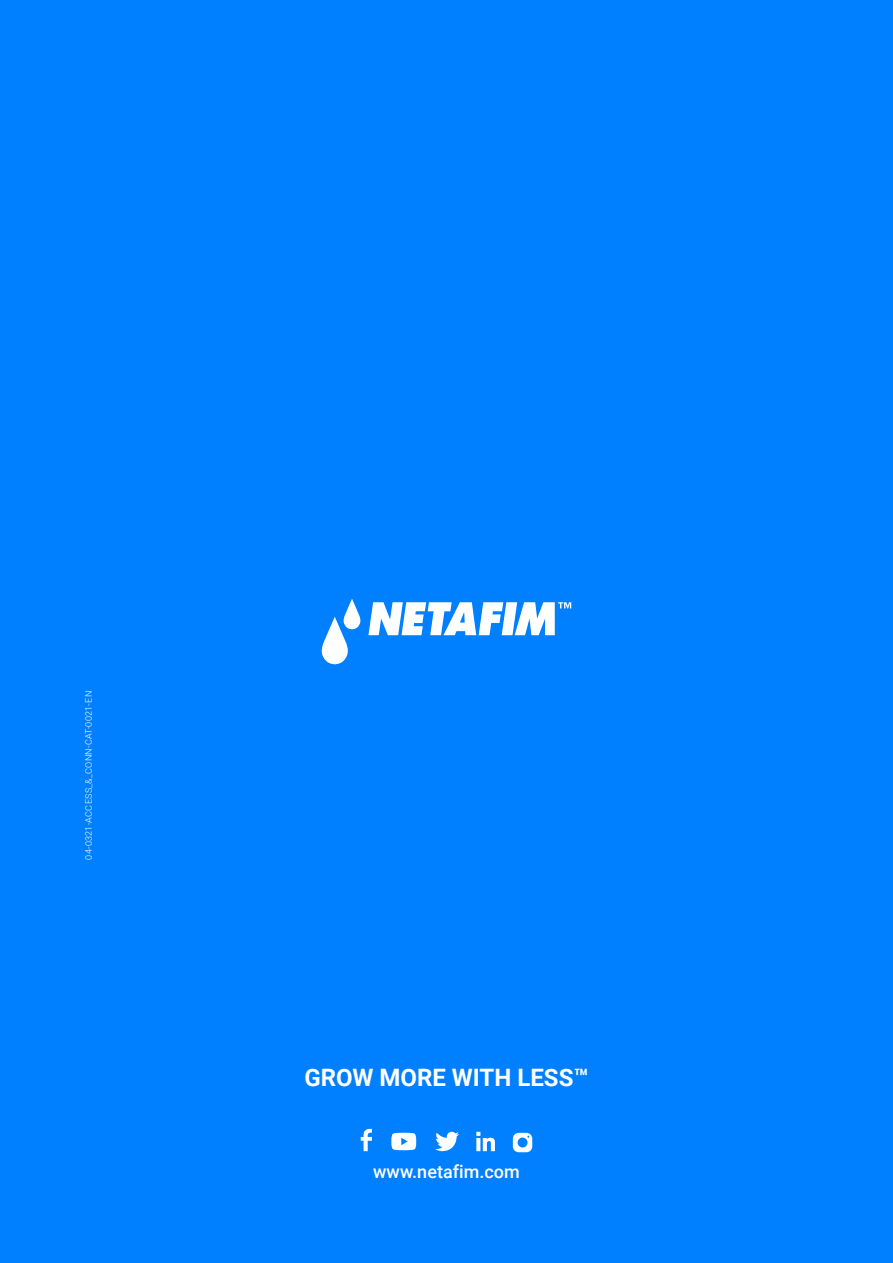
<style>
.page{position:relative;width:893px;height:1263px;background:#0080ff}
.page>*{position:absolute;margin:0;border:0;box-sizing:border-box;transform-origin:0 0}
.t1{font:700 24px "Roboto";color:#fff}
.t2{font:500 18px "Roboto";color:#fff}
.t3{font:300 9px "Roboto";letter-spacing:.035em;color:#fff}
</style>
<div class="page">
<svg style="left:361px;top:1129px;width:11px;height:22px"></svg>
<svg style="left:391px;top:1133px;width:25px;height:17px"></svg>
<svg style="left:435px;top:1132px;width:24px;height:20px"></svg>
<svg style="left:476px;top:1132px;width:19px;height:19px"></svg>
<svg style="left:513px;top:1133px;width:19px;height:19px"></svg>
<svg style="left:368px;top:602px;width:203px;height:33px"></svg>
<svg style="left:321px;top:599px;width:40px;height:65px"></svg>
<p class="t3" style="left:82px;top:860px;width:170px;rotate:-90deg">04-0321-ACCESS_&amp;_CONN-CAT-0021-EN</p>
<p class="t1" style="left:304px;top:1061px;width:286px">GROW MORE WITH LESS™</p>
<p class="t2" style="left:373px;top:1159px;width:148px">www.netafim.com</p>
</div>
